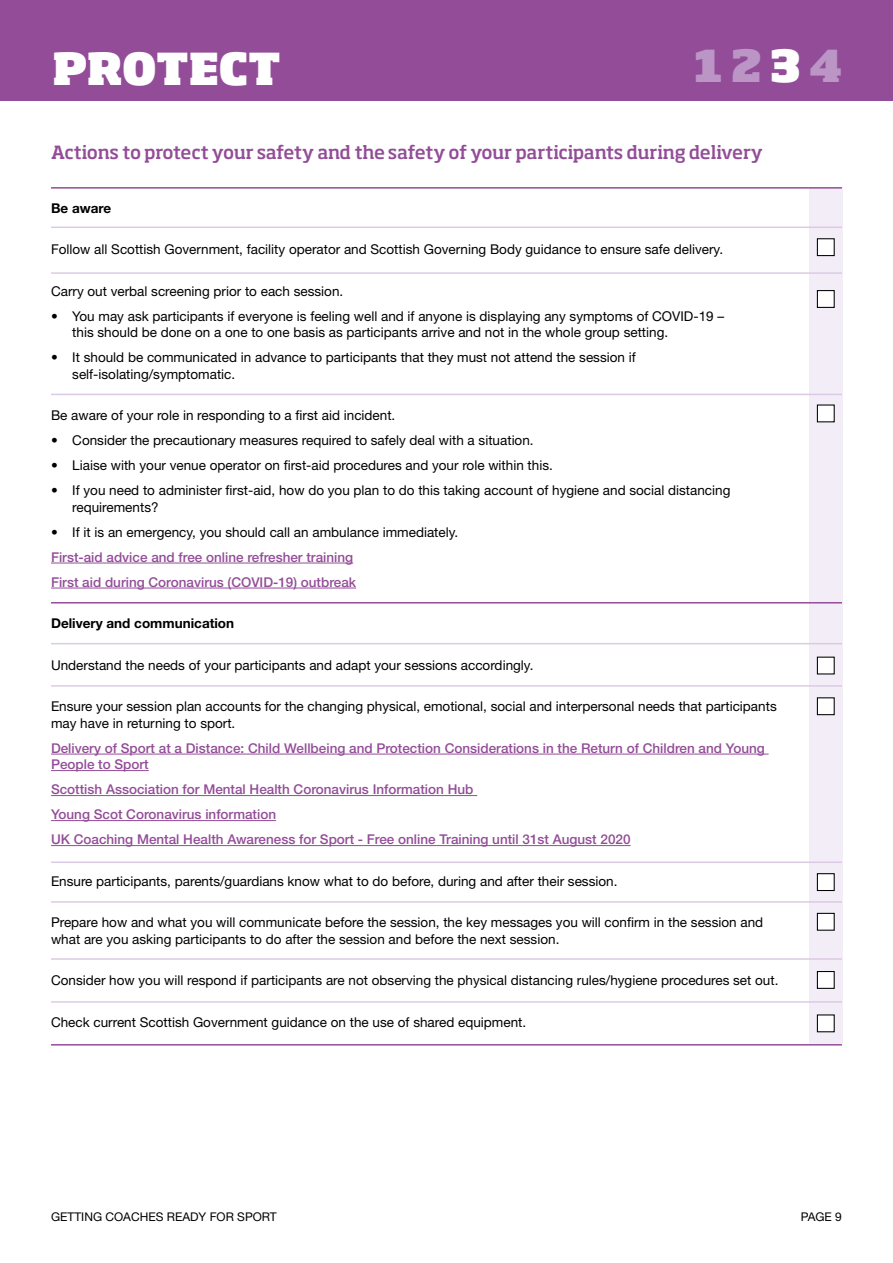
<style>
.page{position:relative;width:893px;height:1263px;background:#fff}
.page>*{position:absolute;margin:0;border:0;box-sizing:border-box;transform-origin:0 0}
.t1{font:800 43.5px "Soho Std";color:#fff}
.t2{font:800 43.5px "Soho Std";color:#bb95c5}
.tablecopy{font:500 18px "Soho Std";letter-spacing:-.02em;color:#934d98}
.tablecopy-2{font:13.5px/16.5px "Helvetica Neue";color:#000}
.tablecopy-3{font:500 13.5px/16.5px "Helvetica Neue";color:#934d98}
.tablecopy-4{font:700 13.5px "Helvetica Neue";color:#000}
.t3{font:12px "Helvetica Neue";color:#000}
.s1{color:#fff}
</style>
<div class="page">
<div style="left:1px;top:1px;width:891px;height:99px;background:#934d98"></div>
<div style="left:0;top:0;width:893px;height:101px;border:2px solid #934d98"></div>
<div style="left:809px;top:188px;width:33px;height:856px;background:#f3edf7"></div>
<div style="left:817px;top:239px;width:17px;height:17px;background:#fff"></div>
<div style="left:817px;top:238px;width:18px;height:18px;border:1px solid #000"></div>
<div style="left:817px;top:291px;width:17px;height:16px;background:#fff"></div>
<div style="left:817px;top:290px;width:18px;height:18px;border:1px solid #000"></div>
<div style="left:817px;top:405px;width:17px;height:17px;background:#fff"></div>
<div style="left:817px;top:698px;width:17px;height:17px;background:#fff"></div>
<div style="left:817px;top:697px;width:18px;height:18px;border:1px solid #000"></div>
<div style="left:817px;top:874px;width:17px;height:16px;background:#fff"></div>
<div style="left:817px;top:873px;width:18px;height:18px;border:1px solid #000"></div>
<div style="left:817px;top:913px;width:17px;height:17px;background:#fff"></div>
<div style="left:817px;top:913px;width:18px;height:18px;border:1px solid #000"></div>
<div style="left:817px;top:657px;width:17px;height:17px;background:#fff"></div>
<div style="left:817px;top:657px;width:18px;height:17px;border:1px solid #000"></div>
<div style="left:817px;top:971px;width:17px;height:17px;background:#fff"></div>
<div style="left:817px;top:971px;width:18px;height:18px;border:1px solid #000"></div>
<div style="left:817px;top:1015px;width:17px;height:17px;background:#fff"></div>
<hr style="left:51px;top:563px;width:302px;height:1px;background:#934d98">
<hr style="left:51px;top:588px;width:305px;height:1px;background:#934d98">
<hr style="left:51px;top:754px;width:718px;height:1px;background:#934d98">
<hr style="left:51px;top:770px;width:98px;height:1px;background:#934d98">
<hr style="left:51px;top:795px;width:426px;height:1px;background:#934d98">
<hr style="left:51px;top:820px;width:225px;height:1px;background:#934d98">
<hr style="left:51px;top:845px;width:580px;height:1px;background:#934d98">
<hr style="left:51px;top:187px;width:791px;height:2px;background:#934d98">
<hr style="left:51px;top:602px;width:791px;height:1px;background:#934d98">
<hr style="left:51px;top:1044px;width:791px;height:1px;background:#934d98">
<hr style="left:51px;top:394px;width:791px;height:1px;background:#dccae4">
<hr style="left:51px;top:643px;width:791px;height:1px;background:#dccae4">
<hr style="left:51px;top:685px;width:791px;height:2px;background:#dccae4">
<hr style="left:51px;top:861px;width:791px;height:2px;background:#dccae4">
<hr style="left:51px;top:901px;width:791px;height:2px;background:#dccae4">
<hr style="left:51px;top:958px;width:791px;height:2px;background:#dccae4">
<hr style="left:51px;top:1001px;width:791px;height:2px;background:#dccae4">
<hr style="left:51px;top:272px;width:791px;height:2px;background:#dccae4">
<hr style="left:51px;top:227px;width:791px;height:1px;background:#dccae4">
<p class="t1" style="left:53px;top:40px;width:230px">PROTECT</p>
<p class="t2" style="left:694px;top:37px;width:149px">12 <span class="s1">3</span> 4</p>
<p class="tablecopy" style="left:51px;top:140px;width:713px">Actions to protect your safety and the safety of your participants during delivery</p>
<p class="tablecopy-4" style="left:51px;top:199px;width:62px">Be aware</p>
<p class="tablecopy-2" style="left:51px;top:241px;width:674px">Follow all Scottish Government, facility operator and Scottish Governing Body guidance to ensure safe delivery.</p>
<p class="tablecopy-2" style="left:51px;top:282px;width:294px">Carry out verbal screening prior to each session.</p>
<p class="tablecopy-2" style="left:72px;top:307px;width:653px;text-indent:-21px">• You may ask participants if everyone is feeling well and if anyone is displaying any symptoms of COVID-19 – this should be done on a one to one basis as participants arrive and not in the whole group setting.</p>
<p class="tablecopy-2" style="left:72px;top:349px;width:565px;text-indent:-21px">• It should be communicated in advance to participants that they must not attend the session if self-isolating/symptomatic.</p>
<p class="tablecopy-2" style="left:51px;top:407px;width:346px">Be aware of your role in responding to a first aid incident.</p>
<p class="tablecopy-2" style="left:51px;top:432px;width:484px">• Consider the precautionary measures required to safely deal with a situation.</p>
<p class="tablecopy-2" style="left:51px;top:457px;width:503px">• Liaise with your venue operator on first-aid procedures and your role within this.</p>
<p class="tablecopy-2" style="left:72px;top:482px;width:660px;text-indent:-21px">• If you need to administer first-aid, how do you plan to do this taking account of hygiene and social distancing requirements?</p>
<p class="tablecopy-2" style="left:51px;top:523px;width:409px">• If it is an emergency, you should call an ambulance immediately.</p>
<p class="tablecopy-3" style="left:51px;top:548px;width:304px">First-aid advice and free online refresher training</p>
<p class="tablecopy-3" style="left:51px;top:573px;width:307px">First aid during Coronavirus (COVID-19) outbreak</p>
<p class="tablecopy-4" style="left:51px;top:615px;width:185px">Delivery and communication</p>
<p class="tablecopy-2" style="left:51px;top:656px;width:484px">Understand the needs of your participants and adapt your sessions accordingly.</p>
<p class="tablecopy-2" style="left:51px;top:698px;width:727px">Ensure your session plan accounts for the changing physical, emotional, social and interpersonal needs that participants may have in returning to sport.</p>
<p class="tablecopy-3" style="left:51px;top:739px;width:715px">Delivery of Sport at a Distance: Child Wellbeing and Protection Considerations in the Return of Children and Young<br>People to Sport</p>
<p class="tablecopy-3" style="left:51px;top:781px;width:424px">Scottish Association for Mental Health Coronavirus Information Hub</p>
<p class="tablecopy-3" style="left:51px;top:806px;width:227px">Young Scot Coronavirus information</p>
<p class="tablecopy-3" style="left:51px;top:831px;width:581px">UK Coaching Mental Health Awareness for Sport - Free online Training until 31st August 2020</p>
<p class="tablecopy-2" style="left:51px;top:872px;width:568px">Ensure participants, parents/guardians know what to do before, during and after their session.</p>
<p class="tablecopy-2" style="left:51px;top:914px;width:714px">Prepare how and what you will communicate before the session, the key messages you will confirm in the session and what are you asking participants to do after the session and before the next session.</p>
<p class="tablecopy-2" style="left:51px;top:972px;width:729px">Consider how you will respond if participants are not observing the physical distancing rules/hygiene procedures set out.</p>
<p class="tablecopy-2" style="left:51px;top:1013px;width:477px">Check current Scottish Government guidance on the use of shared equipment.</p>
<p class="t3" style="left:51px;top:1210px;width:227px">GETTING COACHES READY FOR SPORT</p>
<p class="t3" style="left:801px;top:1210px;width:43px">PAGE 9</p>
</div>
